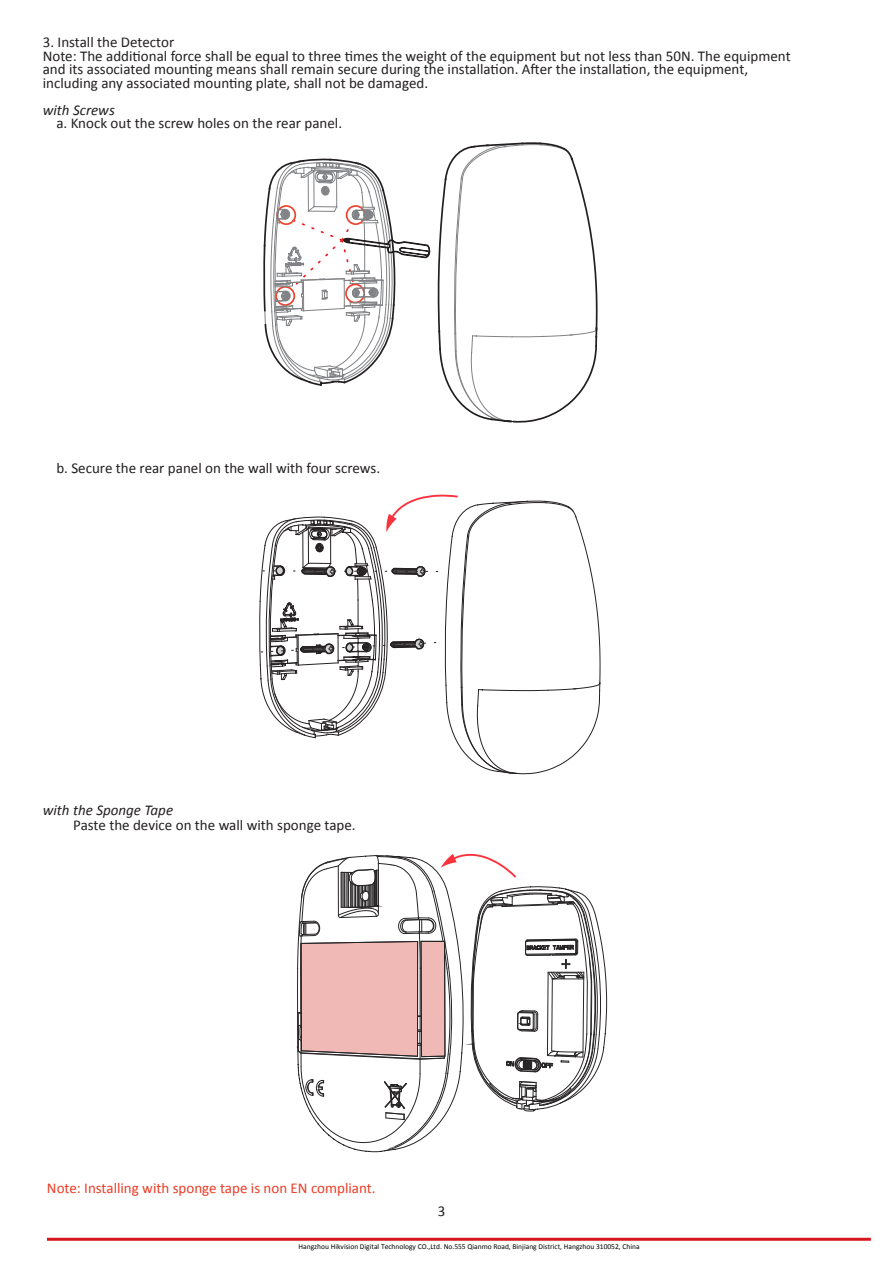
<style>
.page{position:relative;width:893px;height:1263px;background:#fff}
.page>*{position:absolute;margin:0;border:0;box-sizing:border-box;transform-origin:0 0}
.t1{font:15px/13.5px "Calibri";color:#231f20}
.t2{font:15px "Calibri";color:#eb3c25}
.t3{font:italic 15px "Calibri";color:#231f20}
.t4{font:7.5px "Calibri";color:#030303}
</style>
<div class="page">
<svg style="left:259px;top:142px;width:341px;height:632px"></svg>
<svg style="left:298px;top:853px;width:309px;height:298px"></svg>
<hr style="left:47px;top:1238px;width:824px;height:3px;background:#d7171f">
<p class="t1" style="left:43px;top:35px;width:749px">3. Install the Detector<br>Note: The additional force shall be equal to three times the weight of the equipment but not less than 50N. The equipment and its associated mounting means shall remain secure during the installation. After the installation, the equipment, including any associated mounting plate, shall not be damaged.</p>
<p class="t3" style="left:43px;top:99px;width:74px">with Screws</p>
<p class="t1" style="left:56px;top:116px;width:287px">a. Knock out the screw holes on the rear panel.</p>
<p class="t1" style="left:56px;top:461px;width:325px">b. Secure the rear panel on the wall with four screws.</p>
<p class="t3" style="left:43px;top:800px;width:132px">with the Sponge Tape</p>
<p class="t1" style="left:73px;top:819px;width:284px">Paste the device on the wall with sponge tape.</p>
<p class="t2" style="left:47px;top:1178px;width:330px">Note: Installing with sponge tape is non EN compliant.</p>
<p class="t1" style="left:438px;top:1204px;width:9px">3</p>
<p class="t4" style="left:299px;top:1242px;width:343px">Hangzhou Hikvision Digital Technology CO.,Ltd. No.555 Qianmo Road, Binjiang District, Hangzhou 310052, China</p>
</div>
